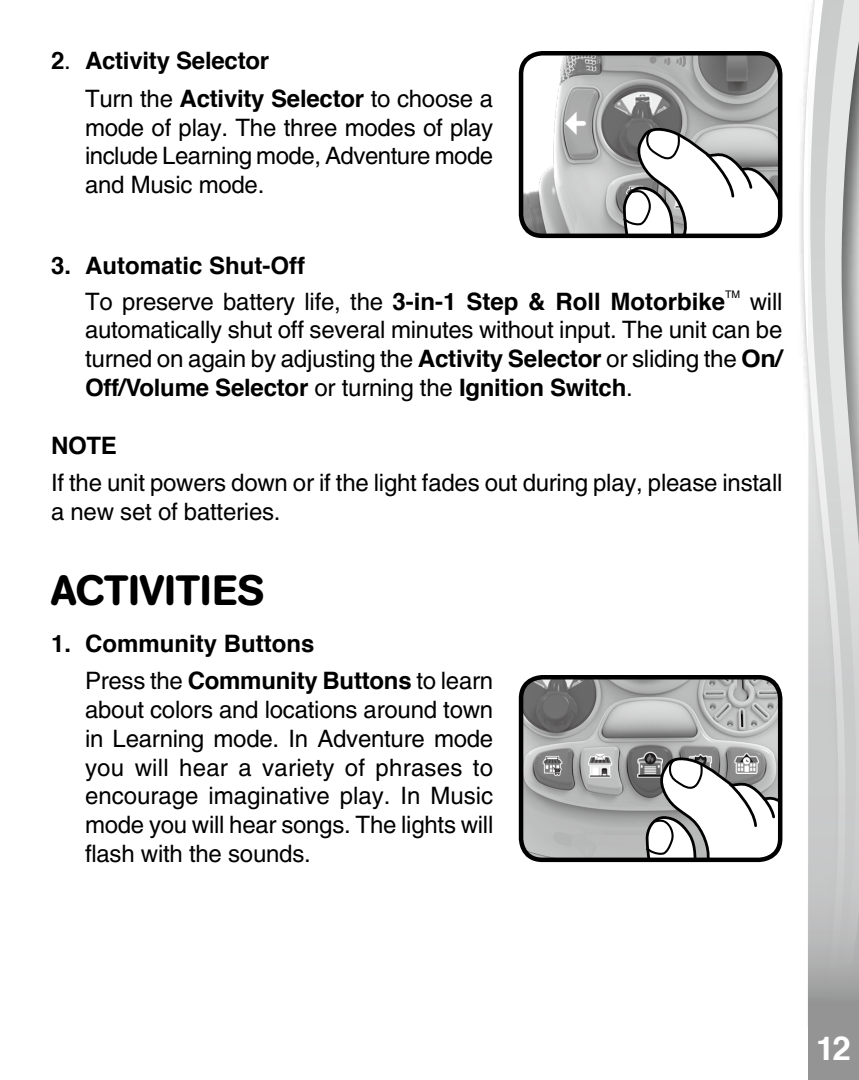
<style>
.page{position:relative;width:859px;height:1080px;background:#fff}
.page>*{position:absolute;margin:0;border:0;box-sizing:border-box;transform-origin:0 0}
.t1{font:500 42px "AG Book Rounded";color:#000}
.t2{font:700 33px "Helvetica";color:#fff}
.t3{font:700 33px "Helvetica";color:#fff}
.t4{font:24px/28.8px "Helvetica";letter-spacing:-.01em;color:#000;text-align:justify}
.t5{font:700 24px/37.2px "Helvetica";letter-spacing:-.01em;color:#000}
.t6{font:10.5px "Helvetica";color:#000}
.s1{font-weight:400}
.s2{font-weight:700}
</style>
<div class="page">
<svg style="left:802px;top:47px;width:6px;height:362px"></svg>
<svg style="left:808px;top:0;width:51px;height:1080px;background:#c8c8c9"></svg>
<img style="left:522px;top:677px;width:257px;height:182px">
<svg style="left:643px;top:753px;width:137px;height:106px"></svg>
<div style="left:519px;top:675px;width:263px;height:187px;border:4px solid #000;border-radius:21px"></div>
<img style="left:522px;top:53px;width:257px;height:182px">
<svg style="left:620px;top:124px;width:160px;height:111px"></svg>
<div style="left:519px;top:51px;width:263px;height:187px;border:4px solid #000;border-radius:21px"></div>
<p class="t5" style="left:85px;top:44px;width:410px;text-indent:-34px">2<span class="s1">.</span> Activity Selector<br><span class="s1">Turn the</span> Activity Selector <span class="s1">to choose a</span></p>
<p class="t4" style="left:85px;top:113px;width:410px">mode of play. The three modes of play include Learning mode, Adventure mode and Music mode.</p>
<p class="t5" style="left:85px;top:249px;width:642px;line-height:36px;text-indent:-34px">3. Automatic Shut-Off<br><span class="s1">To preserve battery life, the</span> 3-in-1 Step &amp; Roll Motorbike</p>
<p class="t6" style="left:725px;top:288px;width:17px">TM</p>
<p class="t4" style="left:85px;top:287px;width:699px;text-indent:665px">will automatically shut off several minutes without input. The unit can be turned on again by adjusting the <span class="s2">Activity Selector</span> or sliding the <span class="s2">On/ Off/Volume Selector</span> or turning the <span class="s2">Ignition Switch</span>.</p>
<p class="t5" style="left:51px;top:428px;width:67px">NOTE</p>
<p class="t4" style="left:51px;top:468px;width:733px">If the unit powers down or if the light fades out during play, please install a new set of batteries.</p>
<h1 class="t1" style="left:51px;top:566px;width:215px">ACTIVITIES</h1>
<p class="t5" style="left:85px;top:626px;width:410px;text-indent:-34px">1. Community Buttons<br><span class="s1">Press the</span> Community Buttons <span class="s1">to learn</span></p>
<p class="t4" style="left:85px;top:695px;width:410px">about colors and locations around town in Learning mode. In Adventure mode you will hear a variety of phrases to encourage imaginative play. In Music mode you will hear songs. The lights will flash with the sounds.</p>
<h2 class="t2" style="left:822px;top:1020px;width:40px">12<sup>12</sup></h2>
<h2 class="t3" style="left:816px;top:1026px;width:36px">12</h2>
</div>
